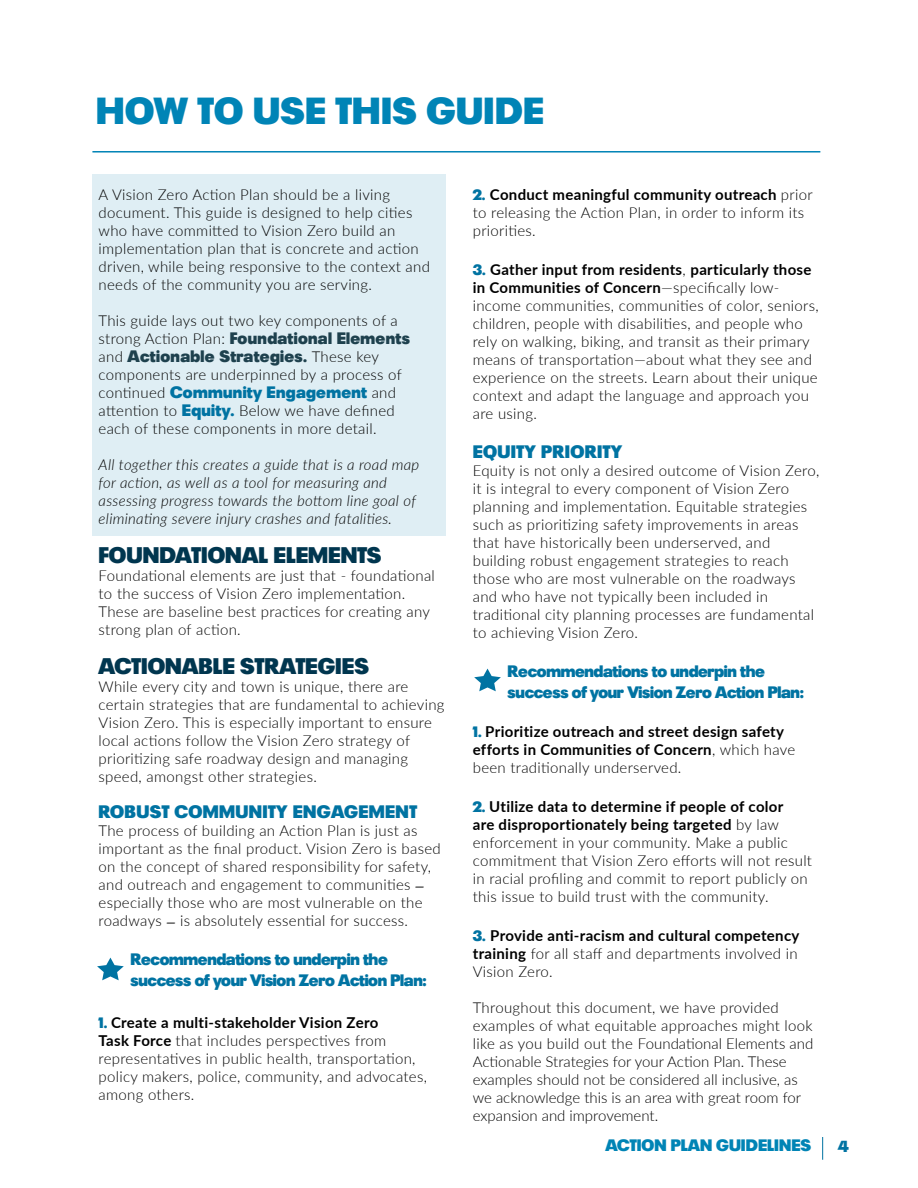
<style>
.page{position:relative;width:918px;height:1188px;background:#fff}
.page>*{position:absolute;margin:0;border:0;box-sizing:border-box;transform-origin:0 0}
.t1{font:900 37.5px "Plak W01";letter-spacing:.01em;color:#0084b6}
.t2{font:900 22.5px "Plak W01";color:#00364f}
.t3{font:900 18px "Plak W01";letter-spacing:.02em;color:#0073a2}
.t4{font:900 16.5px/21px "Plak W01";letter-spacing:-.02em;color:#0073a2}
.t5{font:900 16.5px/18px "Plak W01";letter-spacing:.02em;color:#1e414e}
.t6{font:900 16.5px "Plak W01";letter-spacing:.02em;color:#0073a2}
.t7{font:900 16.5px "Plak W01";color:#0084b5}
.t8{font:900 15.9px "Plak W01";color:#0073a2}
.t9{font:300 15px/18px "Lato";letter-spacing:.02em;color:#000}
.t10{font:300 15px/18px "Lato";color:#000}
.t11{font:700 15px/18px "Lato";letter-spacing:.02em;color:#000}
.t12{font:italic 300 15px/18px "Lato";letter-spacing:.02em;color:#000}
.s1{font-family:"Lato";font-weight:300;font-size:15px;color:#000}
.s2{font-family:"Plak W01";font-weight:900;font-size:16.5px;color:#0073a2}
.s3{font-family:"Neutra Text";font-weight:400;font-style:italic}
.s4{font-family:"Plak W01";font-weight:900;color:#0073a2}
.s5{font-weight:700}
.s6{font-weight:300}
</style>
<div class="page">
<svg style="left:822px;top:1137px;width:1px;height:23px"></svg>
<div style="left:92px;top:174px;width:354px;height:362px;background:#dfeef4"></div>
<hr style="left:92px;top:151px;width:728px;height:2px;background:#0084b6">
<svg style="left:97px;top:958px;width:27px;height:22px"></svg>
<svg style="left:474px;top:669px;width:27px;height:22px"></svg>
<h1 class="t1" style="left:96px;top:88px;width:424px">How to use this guide</h1>
<p class="t9" style="left:99px;top:185px;width:333px">A Vision Zero Action Plan should be a living document. This guide is designed to help cities who have committed to Vision Zero build an implementation plan that is concrete and action driven, while being responsive to the context and needs of the community you are serving.</p>
<p class="t9" style="left:99px;top:311px;width:301px">This guide lays out two key components of a</p>
<p class="t5" style="left:99px;top:329px;width:313px"><span class="s1">strong Action Plan:</span> Foundational Elements <span class="s1">and</span> Actionable Strategies. <span class="s1">These key</span></p>
<p class="t9" style="left:99px;top:365px;width:305px">components are underpinned by a process of</p>
<p class="t6" style="left:99px;top:382px;width:299px"><span class="s1">continued</span> Community Engagement <span class="s1">and</span></p>
<p class="t9" style="left:99px;top:401px;width:298px">attention to <span class="s2">Equity.</span> Below we have defined each of these components in more detail.</p>
<p class="t12" style="left:99px;top:455px;width:322px">All together this creates a guide that is a road map for action, as well as a tool for measuring and assessing progress towards the bottom line goal of eliminating severe injury crashes and fatalities.</p>
<h2 class="t2" style="left:99px;top:541px;width:281px">Foundational Elements</h2>
<p class="t9" style="left:99px;top:566px;width:338px">Foundational elements are just that - foundational to the success of Vision Zero implementation.<br>These are baseline best practices for creating any strong plan of action.</p>
<h2 class="t2" style="left:99px;top:652px;width:258px">Actionable Strategies</h2>
<p class="t9" style="left:99px;top:677px;width:347px">While every city and town is unique, there are certain strategies that are fundamental to achieving Vision Zero. This is especially important to ensure local actions follow the Vision Zero strategy of prioritizing safe roadway design and managing speed, amongst other strategies.</p>
<p class="t3" style="left:99px;top:800px;width:232px">Robust Community Engage</p>
<p class="t3" style="left:369px;top:800px;width:50px">ment</p>
<p class="t9" style="left:99px;top:821px;width:344px">The process of building an Action Plan is just as important as the final product. Vision Zero is based on the concept of shared responsibility for safety, and outreach and engagement to communities <span class="s3">— </span>especially those who are most vulnerable on the roadways <span class="s3">—</span> is absolutely essential for success.</p>
<p class="t4" style="left:131px;top:948px;width:298px">Recommendations to underpin the success of your Vision Zero Action Plan:</p>
<p class="t9" style="left:99px;top:1013px;width:330px"><span class="s4">1.</span> <span class="s5">Create a multi-stakeholder Vision Zero<br>Task Force</span> that includes perspectives from representatives in public health, transportation, policy makers, police, community, and advocates, among others.</p>
<p class="t9" style="left:473px;top:185px;width:341px"><span class="s4">2.</span> <span class="s5">Conduct meaningful community outreach</span> prior to releasing the Action Plan, in order to inform its priorities.</p>
<p class="t9" style="left:473px;top:260px;width:347px"><span class="s4">3.</span> <span class="s5">Gather input from residents</span>, <span class="s5">particularly those in Communities of Concern</span>—specifically low&shy;income communities, communities of color, seniors, children, people with disabilities, and people who rely on walking, biking, and transit as their primary means of transportation—about what they see and experience on the streets. Learn about their unique context and adapt the language and approach you are using.</p>
<p class="t3" style="left:473px;top:440px;width:151px">Equity Priority</p>
<p class="t9" style="left:473px;top:461px;width:348px">Equity is not only a desired outcome of Vision Zero, it is integral to every component of Vision Zero planning and implementation. Equitable strategies such as prioritizing safety improvements in areas that have historically been underserved, and building robust engagement strategies to reach those who are most vulnerable on the roadways and who have not typically been included in traditional city planning processes are fundamental to achieving Vision Zero.</p>
<p class="t4" style="left:508px;top:660px;width:298px">Recommendations to underpin the success of your Vision Zero Action Plan:</p>
<p class="t11" style="left:473px;top:722px;width:324px"><span class="s4">1.</span> Prioritize outreach and street design safety efforts in Communities of Concern<span class="s6">, which have been traditionally underserved.</span></p>
<p class="t9" style="left:473px;top:797px;width:341px"><span class="s4">2.</span> <span class="s5">Utilize data to determine if people of color<br>are disproportionately being targeted</span> by law enforcement in your community. Make a public commitment that Vision Zero efforts will not result in racial profiling and commit to report publicly on this issue to build trust with the community.</p>
<p class="t11" style="left:473px;top:926px;width:328px;text-align:justify"><span class="s4">3.</span> Provide anti-racism and cultural competency training <span class="s6">for all staff and departments involved in Vision Zero.</span></p>
<p class="t10" style="left:473px;top:998px;width:342px">Throughout this document, we have provided examples of what equitable approaches might look like as you build out the Foundational Elements and Actionable Strategies for your Action Plan. These examples should not be considered all inclusive, as we acknowledge this is an area with great room for expansion and improvement.</p>
<p class="t7" style="left:606px;top:1135px;width:207px">Action Plan Guidelines</p>
<p class="t8" style="left:838px;top:1137px;width:13px">4</p>
</div>
